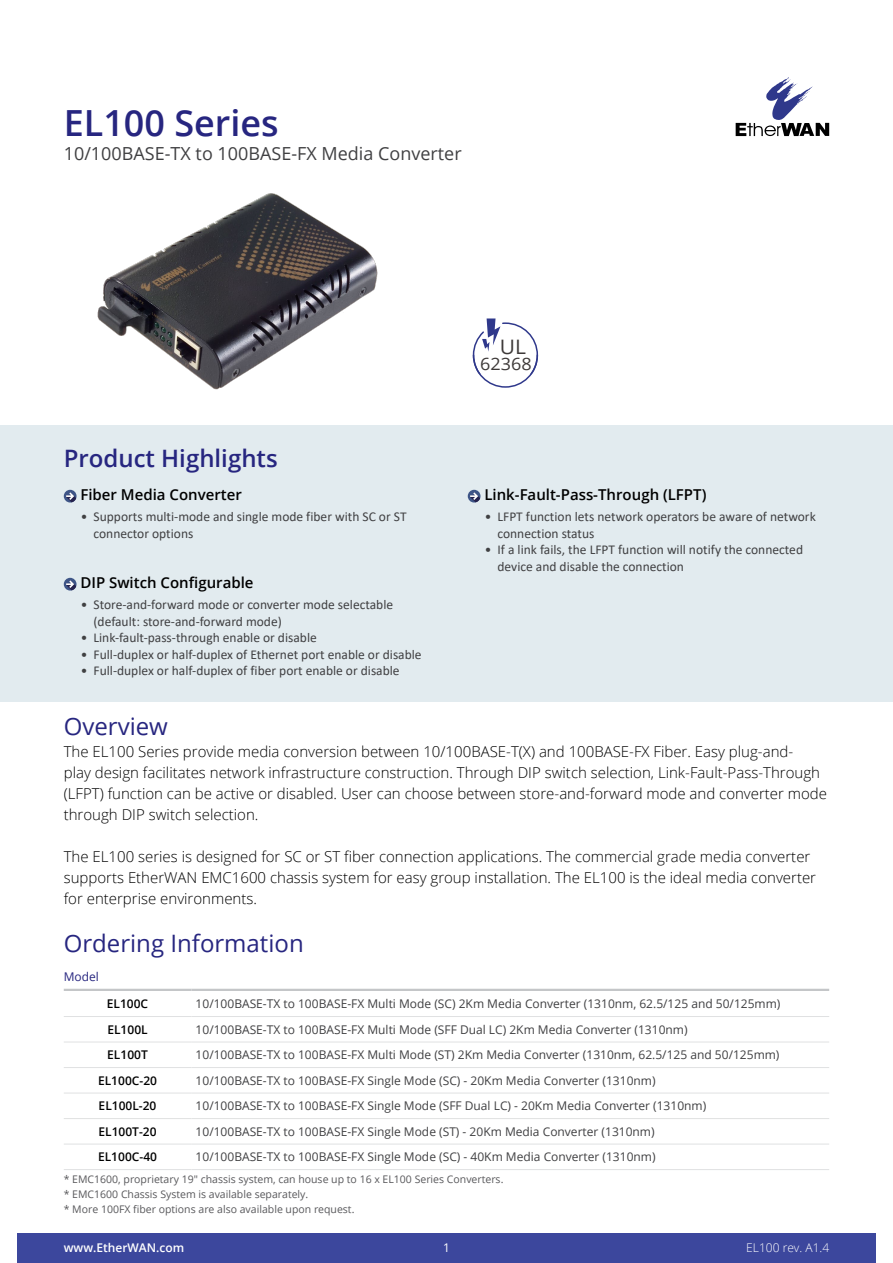
<style>
.page{position:relative;width:893px;height:1263px;background:#fff}
.page>*{position:absolute;margin:0;border:0;box-sizing:border-box;transform-origin:0 0}
.t1{font:600 36px "Open Sans";color:#272680}
.t2{font:24px "Open Sans";color:#272680}
.t3{font:600 24px "Open Sans";color:#272680}
.t4{font:19.95px "Open Sans";color:#3e3a39;scale:1.05 1}
.t5{font:18px "Open Sans";color:#404042}
.t6{font:17.1px "Open Sans";color:#3e3a39;scale:1.05 1}
.t7{font:300 15px/21px "Open Sans";color:#000}
.t8{font:600 15px "Open Sans";color:#000}
.t9{font:13.5px/16.5px "Calibri";color:#404042}
.t10{font:12px "Open Sans";color:#404042}
.t11{font:600 12px "Open Sans";color:#000}
.t12{font:600 12px "Open Sans";color:#fff}
.t13{font:300 12px "Open Sans";color:#fff}
.t14{font:12px "Open Sans";color:#272680}
.t15{font:12px "Open Sans";color:#fff}
.t16{font:10.5px/15px "Open Sans";color:#58585b}
</style>
<div class="page">
<div style="left:17px;top:1233px;width:859px;height:30px;background:#3c479d"></div>
<svg style="left:736px;top:77px;width:93px;height:59px"></svg>
<div style="left:0;top:425px;width:893px;height:277px;background:#e2ebef"></div>
<img style="left:97px;top:193px;width:281px;height:197px">
<svg style="left:64px;top:490px;width:13px;height:12px"></svg>
<svg style="left:66px;top:492px;width:10px;height:10px"></svg>
<svg style="left:64px;top:578px;width:13px;height:12px"></svg>
<svg style="left:66px;top:580px;width:10px;height:10px"></svg>
<div style="left:468px;top:490px;width:12px;height:12px;background:#3e5587;border-radius:50%"></div>
<svg style="left:470px;top:492px;width:10px;height:10px"></svg>
<hr style="left:64px;top:1016px;width:127px;height:1px;background:#e0e1e2">
<hr style="left:191px;top:1016px;width:638px;height:1px;background:#e0e1e2">
<hr style="left:64px;top:1042px;width:127px;height:1px;background:#e0e1e2">
<hr style="left:191px;top:1042px;width:638px;height:1px;background:#e0e1e2">
<hr style="left:64px;top:1067px;width:127px;height:1px;background:#e0e1e2">
<hr style="left:191px;top:1067px;width:638px;height:1px;background:#e0e1e2">
<hr style="left:64px;top:1093px;width:127px;height:1px;background:#e0e1e2">
<hr style="left:191px;top:1093px;width:638px;height:1px;background:#e0e1e2">
<hr style="left:64px;top:1118px;width:127px;height:1px;background:#e0e1e2">
<hr style="left:191px;top:1118px;width:638px;height:1px;background:#e0e1e2">
<hr style="left:64px;top:1144px;width:127px;height:1px;background:#e0e1e2">
<hr style="left:191px;top:1144px;width:638px;height:1px;background:#e0e1e2">
<hr style="left:64px;top:1169px;width:127px;height:1px;background:#e0e1e2">
<hr style="left:191px;top:1169px;width:638px;height:1px;background:#e0e1e2">
<hr style="left:64px;top:989px;width:127px;height:2px;background:#c4c6c8">
<hr style="left:191px;top:989px;width:638px;height:2px;background:#c4c6c8">
<svg style="left:472px;top:318px;width:67px;height:70px"></svg>
<h1 class="t1" style="left:64px;top:98px;width:216px">EL100 Series</h1>
<p class="t5" style="left:64px;top:141px;width:399px">10/100BASE-TX to 100BASE-FX Media Converter</p>
<h2 class="t3" style="left:64px;top:442px;width:215px">Product Highlights</h2>
<p class="t8" style="left:80px;top:485px;width:163px">Fiber Media Converter</p>
<p class="t9" style="left:94px;top:508px;width:315px;text-indent:-13px">• Supports multi-mode and single mode fiber with SC or ST connector options</p>
<p class="t8" style="left:80px;top:573px;width:175px">DIP Switch Configurable</p>
<p class="t9" style="left:94px;top:596px;width:301px;text-indent:-13px">• Store-and-forward mode or converter mode selectable (default: store-and-forward mode)</p>
<p class="t9" style="left:81px;top:629px;width:238px">• Link-fault-pass-through enable or disable</p>
<p class="t9" style="left:81px;top:645px;width:342px">• Full-duplex or half-duplex of Ethernet port enable or disable</p>
<p class="t9" style="left:81px;top:662px;width:320px">• Full-duplex or half-duplex of fiber port enable or disable</p>
<h3 class="t4" style="left:500px;top:333px;width:26px">UL</h3>
<p class="t6" style="left:480px;top:352px;width:51px">62368</p>
<p class="t8" style="left:484px;top:485px;width:223px">Link-Fault-Pass-Through (LFPT)</p>
<p class="t9" style="left:497px;top:508px;width:320px;text-indent:-13px">• LFPT function lets network operators be aware of network connection status</p>
<p class="t9" style="left:497px;top:541px;width:307px;text-indent:-13px">• If a link fails, the LFPT function will notify the connected device and disable the connection</p>
<h2 class="t2" style="left:64px;top:710px;width:106px">Overview</h2>
<p class="t7" style="left:64px;top:741px;width:765px">The EL100 Series provide media conversion between 10/100BASE-T(X) and 100BASE-FX Fiber. Easy plug-and-<br>play design facilitates network infrastructure construction. Through DIP switch selection, Link-Fault-Pass-Through (LFPT) function can be active or disabled. User can choose between store-and-forward mode and converter mode through DIP switch selection.</p>
<p class="t7" style="left:64px;top:846px;width:754px">The EL100 series is designed for SC or ST fiber connection applications. The commercial grade media converter supports EtherWAN EMC1600 chassis system for easy group installation. The EL100 is the ideal media converter for enterprise environments.</p>
<h2 class="t2" style="left:64px;top:927px;width:241px">Ordering Information</h2>
<p class="t14" style="left:64px;top:969px;width:37px">Model</p>
<p class="t11" style="left:107px;top:995px;width:43px">EL100C</p>
<p class="t10" style="left:196px;top:995px;width:586px">10/100BASE-TX to 100BASE-FX Multi Mode (SC) 2Km Media Converter (1310nm, 62.5/125 and 50/125mm)</p>
<p class="t11" style="left:107px;top:1021px;width:42px">EL100L</p>
<p class="t10" style="left:196px;top:1021px;width:493px">10/100BASE-TX to 100BASE-FX Multi Mode (SFF Dual LC) 2Km Media Converter (1310nm)</p>
<p class="t11" style="left:107px;top:1046px;width:42px">EL100T</p>
<p class="t10" style="left:196px;top:1046px;width:585px">10/100BASE-TX to 100BASE-FX Multi Mode (ST) 2Km Media Converter (1310nm, 62.5/125 and 50/125mm)</p>
<p class="t11" style="left:98px;top:1072px;width:60px">EL100C-20</p>
<p class="t10" style="left:196px;top:1072px;width:461px">10/100BASE-TX to 100BASE-FX Single Mode (SC) - 20Km Media Converter (1310nm)</p>
<p class="t11" style="left:99px;top:1097px;width:59px">EL100L-20</p>
<p class="t10" style="left:196px;top:1097px;width:512px">10/100BASE-TX to 100BASE-FX Single Mode (SFF Dual LC) - 20Km Media Converter (1310nm)</p>
<p class="t11" style="left:99px;top:1123px;width:60px">EL100T-20</p>
<p class="t10" style="left:196px;top:1123px;width:461px">10/100BASE-TX to 100BASE-FX Single Mode (ST) - 20Km Media Converter (1310nm)</p>
<p class="t11" style="left:98px;top:1148px;width:60px">EL100C-40</p>
<p class="t10" style="left:196px;top:1148px;width:461px">10/100BASE-TX to 100BASE-FX Single Mode (SC) - 40Km Media Converter (1310nm)</p>
<p class="t16" style="left:64px;top:1171px;width:441px">* EMC1600, proprietary 19" chassis system, can house up to 16 x EL100 Series Converters. * EMC1600 Chassis System is available separately.<br>* More 100FX fiber options are also available upon request.</p>
<p class="t12" style="left:64px;top:1240px;width:122px">www.EtherWAN.com</p>
<p class="t15" style="left:443px;top:1240px;width:8px">1</p>
<p class="t13" style="left:746px;top:1240px;width:84px">EL100 rev. A1.4</p>
</div>
